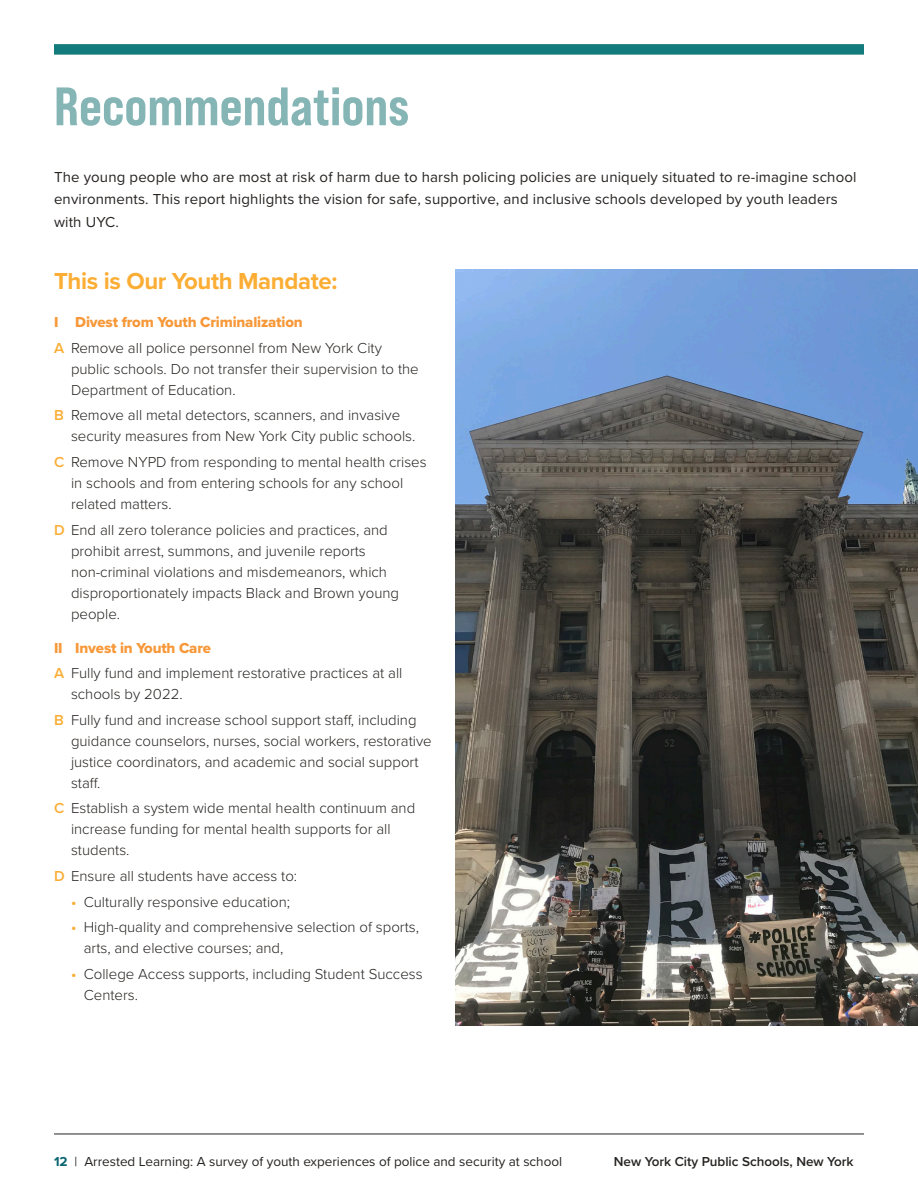
<style>
.page{position:relative;width:918px;height:1188px;background:#fff}
.page>*{position:absolute;margin:0;border:0;box-sizing:border-box;transform-origin:0 0}
.H1_-_Heading_1{font:54px "Bebas Neue Pro Sm E Eb";color:#86b5b6}
.H3_-_Heading_3{font:700 24px "Proxima Nova";letter-spacing:-.015em;color:#fbad34}
.M2_-_Mandate_level_t{font:300 15px/21px "Proxima Nova";color:#262321}
.P1_-_paragraph_new{font:15px/22.5px "Proxima Nova";letter-spacing:.01em;color:#262321}
.M3_-_Mandate_level_3{font:300 15px/21px "Proxima Nova";color:#262321}
.M1_-_Mandate_level_o{font:15px "Proxima Nova Extrabld";letter-spacing:-.01em;color:#f79838}
.t1{font:13.5px "Proxima Nova";color:#262321}
.t2{font:600 13.5px "Proxima Nova";color:#262321}
.s1{font-weight:600;color:#fbad34}
.s2{font-weight:700;color:#096571}
</style>
<div class="page">
<hr style="left:54px;top:1134px;width:810px;height:1px;background:#262321">
<div style="left:54px;top:44px;width:810px;height:11px;background:#137b7c"></div>
<img style="left:456px;top:269px;width:462px;height:757px">
<p class="H1_-_Heading_1" style="left:54px;top:74px;width:357px">Recommendations</p>
<p class="P1_-_paragraph_new" style="left:54px;top:165px;width:804px">The young people who are most at risk of harm due to harsh policing policies are uniquely situated to re-imagine school environments. This report highlights the vision for safe, supportive, and inclusive schools developed by youth leaders with UYC.</p>
<p class="H3_-_Heading_3" style="left:54px;top:263px;width:285px">This is Our Youth Mandate:</p>
<p class="M1_-_Mandate_level_o" style="left:54px;top:311px;width:250px">I Divest from Youth Criminalization</p>
<p class="M2_-_Mandate_level_t" style="left:71px;top:337px;width:349px;text-indent:-17px"><span class="s1">A</span> Remove all police personnel from New York City public schools. Do not transfer their supervision to the<br>Department of Education.</p>
<p class="M2_-_Mandate_level_t" style="left:71px;top:404px;width:346px;text-indent:-17px"><span class="s1">B</span> Remove all metal detectors, scanners, and invasive security measures from New York City public schools.</p>
<p class="M2_-_Mandate_level_t" style="left:71px;top:451px;width:357px;text-indent:-17px"><span class="s1">C</span> Remove NYPD from responding to mental health crises in schools and from entering schools for any school related matters.</p>
<p class="M2_-_Mandate_level_t" style="left:71px;top:518px;width:330px;text-indent:-17px"><span class="s1">D</span> End all zero tolerance policies and practices, and prohibit arrest, summons, and juvenile reports non-criminal violations and misdemeanors, which disproportionately impacts Black and Brown young people.</p>
<p class="M1_-_Mandate_level_o" style="left:54px;top:636px;width:159px">II Invest in Youth Care</p>
<p class="M2_-_Mandate_level_t" style="left:71px;top:662px;width:333px;text-indent:-17px"><span class="s1">A</span> Fully fund and implement restorative practices at all schools by 2022.</p>
<p class="M2_-_Mandate_level_t" style="left:71px;top:709px;width:362px;text-indent:-17px"><span class="s1">B</span> Fully fund and increase school support staff, including guidance counselors, nurses, social workers, restorative justice coordinators, and academic and social support staff.</p>
<p class="M2_-_Mandate_level_t" style="left:71px;top:797px;width:346px;text-indent:-17px"><span class="s1">C</span> Establish a system wide mental health continuum and increase funding for mental health supports for all students.</p>
<p class="M2_-_Mandate_level_t" style="left:54px;top:865px;width:245px"><span class="s1">D</span> Ensure all students have access to:</p>
<p class="M3_-_Mandate_level_3" style="left:71px;top:890px;width:221px"><span class="s1">•</span> Culturally responsive education;</p>
<p class="M3_-_Mandate_level_3" style="left:84px;top:916px;width:337px;text-indent:-13px"><span class="s1">•</span> High-quality and comprehensive selection of sports, arts, and elective courses; and,</p>
<p class="M3_-_Mandate_level_3" style="left:84px;top:962px;width:340px;text-indent:-13px"><span class="s1">•</span> College Access supports, including Student Success<br>Centers.</p>
<p class="t1" style="left:54px;top:1152px;width:510px"><span class="s2">12</span> | Arrested Learning: A survey of youth experiences of police and security at school</p>
<p class="t2" style="left:614px;top:1152px;width:241px">New York City Public Schools, New York</p>
</div>
